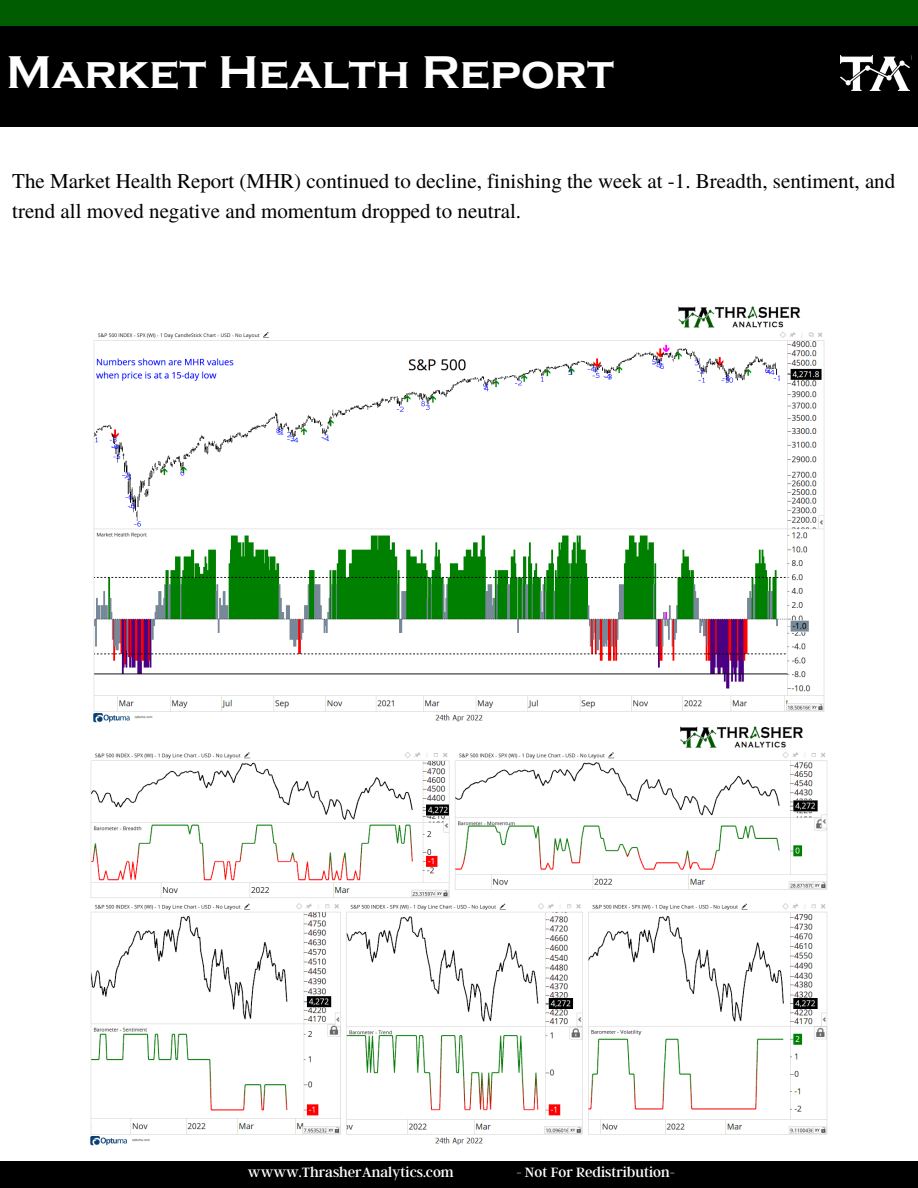
<style>
.page{position:relative;width:918px;height:1188px;background:#fff}
.page>*{position:absolute;margin:0;border:0;box-sizing:border-box;transform-origin:0 0}
.t1{font:700 47.25px "Copperplate Gothic";color:#fff}
.t2{font:21px/29.2px "Te X Gyre Termes";color:#000}
.t3{font:15px "Argent CF";color:#fff}
</style>
<div class="page">
<div style="left:0;top:0;width:918px;height:27px;background:#005c00"></div>
<div style="left:0;top:1162px;width:918px;height:26px;background:#000"></div>
<div style="left:0;top:26px;width:918px;height:101px;background:#000"></div>
<img style="left:840px;top:56px;width:70px;height:35px">
<img style="left:90px;top:726px;width:738px;height:420px">
<img style="left:93px;top:306px;width:732px;height:417px">
<h1 class="t1" style="left:6px;top:46px;width:609px">Market Health Report</h1>
<p class="t2" style="left:12px;top:166px;width:885px">The Market Health Report (MHR) continued to decline, finishing the week at -1. Breadth, sentiment, and trend all moved negative and momentum dropped to neutral.</p>
<p class="t3" style="left:248px;top:1162px;width:207px">wwww.ThrasherAnalytics.com</p>
<p class="t3" style="left:516px;top:1162px;width:160px">- Not For Redistribution-</p>
</div>
